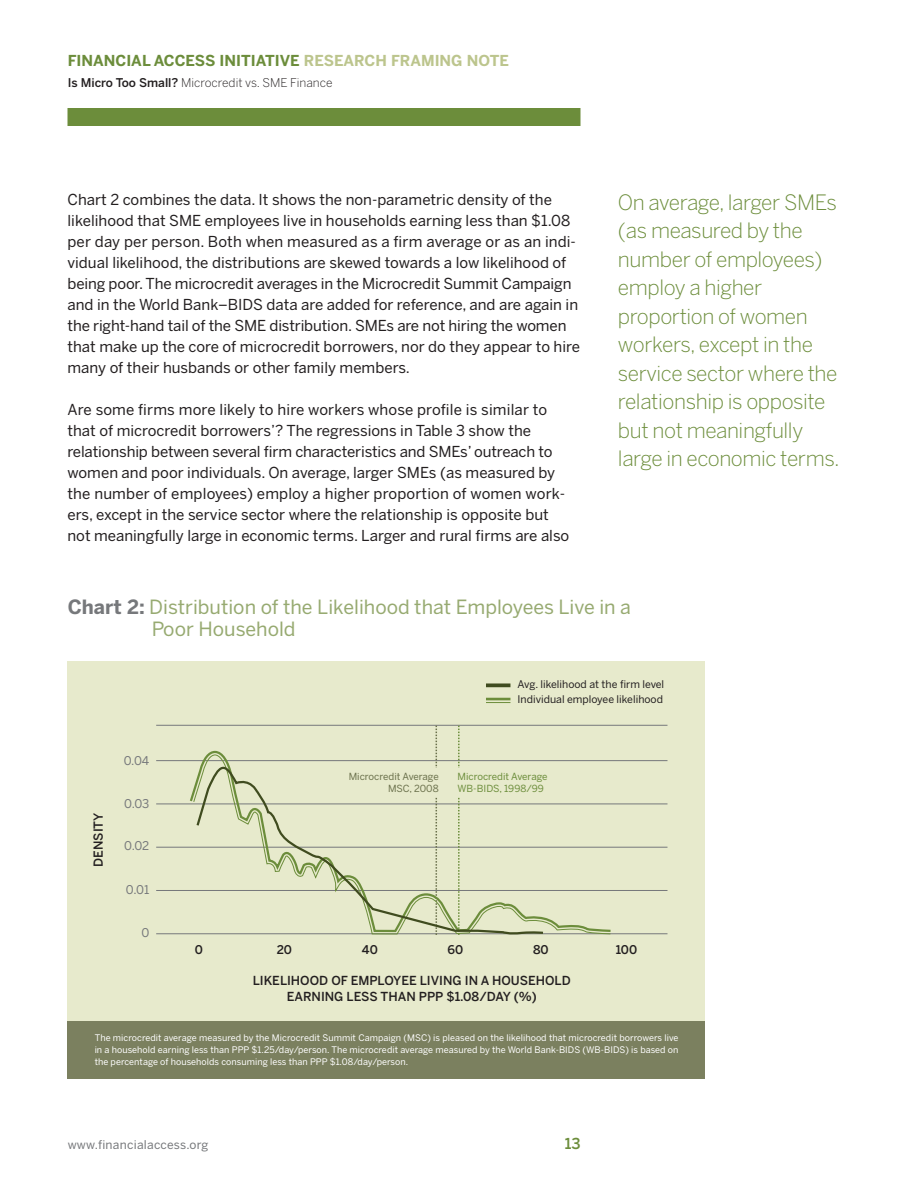
<style>
.page{position:relative;width:918px;height:1188px;background:#fff}
.page>*{position:absolute;margin:0;border:0;box-sizing:border-box;transform-origin:0 0}
.PQ_Basic_Text{font:300 21px/28.5px "Benton Sans";letter-spacing:-.02em;color:#6c8d3b}
.GFX_Title{font:19.5px/22.5px "Benton Sans";color:#97aa71}
.TXT_Body_NoSpace{font:15px/21px "Benton Sans";color:#231f20}
.t1{font:700 15px "Benton Sans";color:#6c8d3b}
.t2{font:500 15px "Benton Sans";color:#6c8d3b}
.t3{font:500 12.3px/16.5px "Benton Sans";color:#231f20;text-align:center}
.t4{font:300 12px "Benton Sans";color:#231f20}
.t5{font:12px "Benton Sans";letter-spacing:.02em;color:#76787b}
.t6{font:500 12px "Benton Sans";color:#231f20}
.t7{font:10.5px "Benton Sans";color:#231f20}
.t8{font:9.75px "Benton Sans";color:#6c8d3b}
.t9{font:9.75px "Benton Sans";color:#6a704b}
.t10{font:9px/12px "Benton Sans";letter-spacing:.005em;color:#fff;text-align:justify}
.s1{color:#bcc58d}
.s2{font-weight:500}
.s3{font-weight:700;color:#76787b}
</style>
<div class="page">
<div style="left:68px;top:108px;width:512px;height:18px;background:#6c8d3b"></div>
<div style="left:68px;top:661px;width:637px;height:410px;background:#e7eacc"></div>
<hr style="left:156px;top:933px;width:512px;height:1px;background:#76787b">
<hr style="left:156px;top:890px;width:512px;height:1px;background:#76787b">
<hr style="left:156px;top:847px;width:512px;height:1px;background:#76787b">
<hr style="left:156px;top:804px;width:512px;height:1px;background:#76787b">
<hr style="left:156px;top:760px;width:512px;height:1px;background:#76787b">
<hr style="left:156px;top:725px;width:512px;height:1px;background:#76787b">
<svg style="left:436px;top:726px;width:1px;height:24px"></svg>
<svg style="left:458px;top:726px;width:2px;height:24px"></svg>
<svg style="left:193px;top:754px;width:418px;height:181px"></svg>
<svg style="left:195px;top:761px;width:350px;height:174px"></svg>
<svg style="left:486px;top:683px;width:24px;height:4px"></svg>
<svg style="left:486px;top:702px;width:24px;height:1px"></svg>
<hr style="left:486px;top:698px;width:24px;height:2px;background:#6c8d3b">
<div style="left:68px;top:1021px;width:637px;height:58px;background:#7b805f"></div>
<p class="t1" style="left:68px;top:51px;width:443px">FINANCIAL ACCESS INITIATIVE <span class="s1">RESEARCH FRAMING NOTE</span></p>
<p class="t4" style="left:68px;top:75px;width:266px"><span class="s2">Is Micro Too Small?</span> Microcredit vs. SME Finance</p>
<p class="TXT_Body_NoSpace" style="left:68px;top:189px;width:514px">Chart 2 combines the data. It shows the non-parametric density of the likelihood that SME employees live in households earning less than $1.08 per day per person. Both when measured as a firm average or as an indi&shy;vidual likelihood, the distributions are skewed towards a low likelihood of being poor. The microcredit averages in the Microcredit Summit Campaign and in the World Bank–BIDS data are added for reference, and are again in the right-hand tail of the SME distribution. SMEs are not hiring the women that make up the core of microcredit borrowers, nor do they appear to hire many of their husbands or other family members.</p>
<p class="TXT_Body_NoSpace" style="left:68px;top:399px;width:503px">Are some firms more likely to hire workers whose profile is similar to that of microcredit borrowers’? The regressions in Table 3 show the relationship between several firm characteristics and SMEs’ outreach to women and poor individuals. On average, larger SMEs (as measured by the number of employees) employ a higher proportion of women work&shy;ers, except in the service sector where the relationship is opposite but not meaningfully large in economic terms. Larger and rural firms are also</p>
<p class="PQ_Basic_Text" style="left:618px;top:188px;width:223px">On average, larger SMEs (as measured by the number of employees) employ a higher proportion of women workers, except in the service sector where the relationship is opposite but not meaningfully large in economic terms.</p>
<p class="GFX_Title" style="left:152px;top:595px;width:481px;text-indent:-84px"><span class="s3">Chart 2:</span> Distribution of the Likelihood that Employees Live in a<br>Poor Household</p>
<p class="t7" style="left:518px;top:678px;width:148px">Avg. likelihood at the firm level</p>
<p class="t3" style="left:90px;top:867px;width:56px;rotate:-90deg">DENSITY</p>
<p class="t5" style="left:124px;top:753px;width:27px">0.04</p>
<p class="t5" style="left:124px;top:797px;width:27px">0.03</p>
<p class="t5" style="left:124px;top:839px;width:27px">0.02</p>
<p class="t5" style="left:126px;top:882px;width:25px">0.01</p>
<p class="t5" style="left:141px;top:926px;width:9px">0</p>
<p class="t7" style="left:518px;top:693px;width:147px">Individual employee likelihood</p>
<p class="t9" style="left:349px;top:771px;width:92px">Microcredit Average</p>
<p class="t9" style="left:388px;top:783px;width:52px">MSC, 2008</p>
<p class="t8" style="left:458px;top:771px;width:92px">Microcredit Average</p>
<p class="t8" style="left:458px;top:783px;width:88px">WB-BIDS, 1998/99</p>
<p class="t6" style="left:195px;top:943px;width:10px">0</p>
<p class="t6" style="left:277px;top:943px;width:17px">20</p>
<p class="t6" style="left:362px;top:943px;width:17px">40</p>
<p class="t6" style="left:448px;top:943px;width:17px">60</p>
<p class="t6" style="left:533px;top:943px;width:17px">80</p>
<p class="t6" style="left:616px;top:943px;width:23px">100</p>
<p class="t3" style="left:253px;top:972px;width:319px">LIKELIHOOD OF EMPLOYEE LIVING IN A HOUSEHOLD<br>EARNING LESS THAN PPP $1.08/DAY (%)</p>
<p class="t10" style="left:95px;top:1032px;width:585px">The microcredit average measured by the Microcredit Summit Campaign (MSC) is pleased on the likelihood that microcredit borrowers live in a household earning less than PPP $1.25/day/person. The microcredit average measured by the World Bank-BIDS (WB-BIDS) is based on the percentage of households consuming less than PPP $1.08/day/person.</p>
<p class="t5" style="left:68px;top:1137px;width:142px">www.financialaccess.org</p>
<p class="t2" style="left:565px;top:1134px;width:17px">13</p>
</div>
